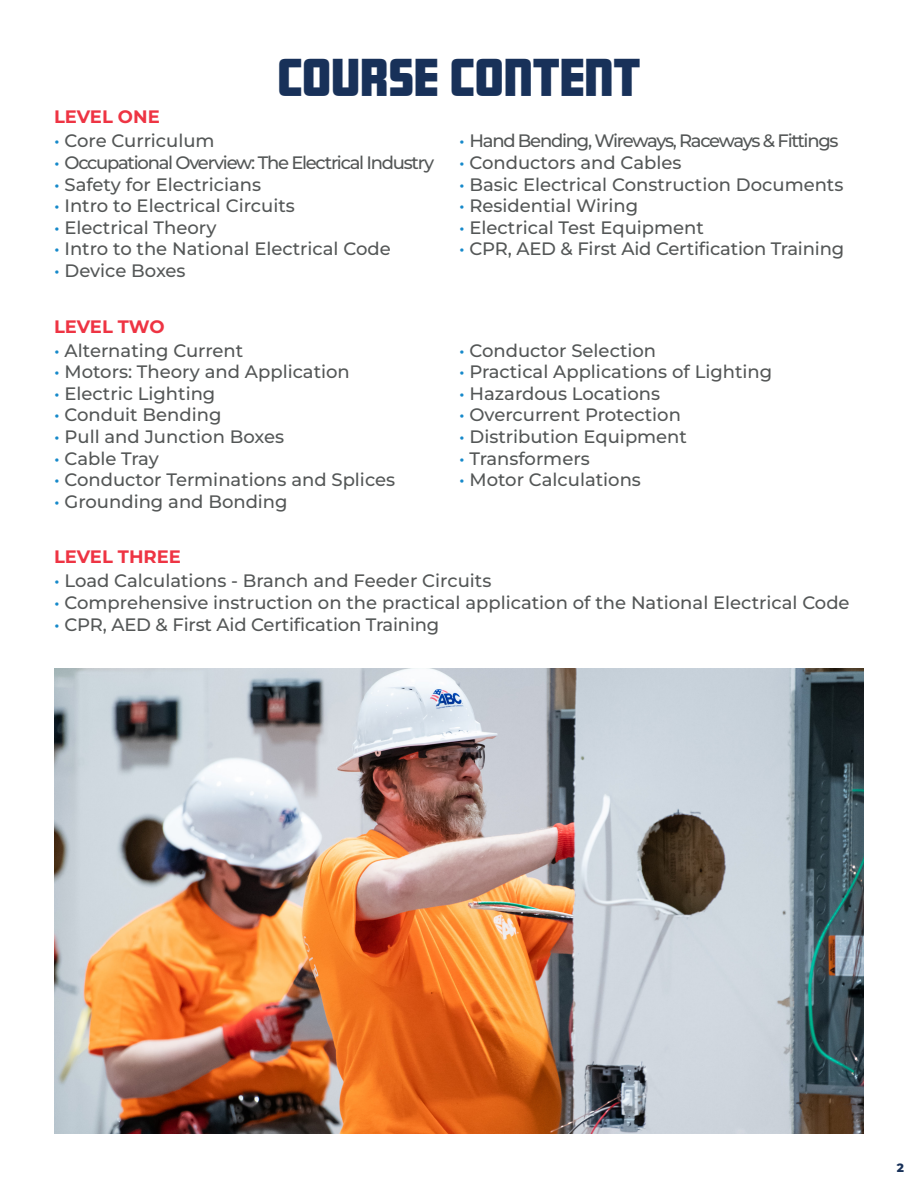
<style>
.page{position:relative;width:918px;height:1188px;background:#fff}
.page>*{position:absolute;margin:0;border:0;box-sizing:border-box;transform-origin:0 0}
.t1{font:900 46.5px "Amboy";color:#183159}
.t2{font:500 18px "Montserrat";color:#545757}
.t3{font:500 18px "Montserrat";letter-spacing:-.07em;color:#545757}
.t4{font:100 18px "Montserrat";color:#ee3443}
.t5{font:800 12px "Montserrat";color:#183159}
.s1{color:#1689ca}
</style>
<div class="page">
<img style="left:54px;top:669px;width:810px;height:465px">
<p class="t1" style="left:277px;top:50px;width:365px">COURSE CONTENT</p>
<p class="t4" style="left:54px;top:105px;width:107px">LEVEL ONE</p>
<p class="t2" style="left:54px;top:129px;width:162px"><span class="s1">•</span> Core Curriculum</p>
<p class="t3" style="left:54px;top:151px;width:382px"><span class="s1">•</span> Occupational Overview: The Electrical Industry</p>
<p class="t2" style="left:54px;top:172px;width:209px"><span class="s1">•</span> Safety for Electricians</p>
<p class="t2" style="left:54px;top:194px;width:242px"><span class="s1">•</span> Intro to Electrical Circuits</p>
<p class="t2" style="left:54px;top:215px;width:164px"><span class="s1">•</span> Electrical Theory</p>
<p class="t2" style="left:54px;top:237px;width:338px"><span class="s1">•</span> Intro to the National Electrical Code</p>
<p class="t2" style="left:54px;top:259px;width:133px"><span class="s1">•</span> Device Boxes</p>
<p class="t4" style="left:54px;top:314px;width:112px">LEVEL TWO</p>
<p class="t2" style="left:54px;top:338px;width:191px"><span class="s1">•</span> Alternating Current</p>
<p class="t2" style="left:54px;top:360px;width:297px"><span class="s1">•</span> Motors: Theory and Application</p>
<p class="t2" style="left:54px;top:381px;width:163px"><span class="s1">•</span> Electric Lighting</p>
<p class="t2" style="left:54px;top:403px;width:169px"><span class="s1">•</span> Conduit Bending</p>
<p class="t2" style="left:54px;top:425px;width:232px"><span class="s1">•</span> Pull and Junction Boxes</p>
<p class="t2" style="left:54px;top:446px;width:106px"><span class="s1">•</span> Cable Tray</p>
<p class="t2" style="left:54px;top:468px;width:343px"><span class="s1">•</span> Conductor Terminations and Splices</p>
<p class="t2" style="left:54px;top:489px;width:235px"><span class="s1">•</span> Grounding and Bonding</p>
<p class="t3" style="left:459px;top:129px;width:381px"><span class="s1">•</span> Hand Bending, Wireways, Raceways &amp; Fittings</p>
<p class="t2" style="left:459px;top:151px;width:224px"><span class="s1">•</span> Conductors and Cables</p>
<p class="t2" style="left:459px;top:172px;width:386px"><span class="s1">•</span> Basic Electrical Construction Documents</p>
<p class="t2" style="left:459px;top:194px;width:181px"><span class="s1">•</span> Residential Wiring</p>
<p class="t2" style="left:459px;top:215px;width:246px"><span class="s1">•</span> Electrical Test Equipment</p>
<p class="t2" style="left:459px;top:237px;width:387px"><span class="s1">•</span> CPR, AED &amp; First Aid Certification Training</p>
<p class="t2" style="left:459px;top:338px;width:199px"><span class="s1">•</span> Conductor Selection</p>
<p class="t2" style="left:459px;top:360px;width:315px"><span class="s1">•</span> Practical Applications of Lighting</p>
<p class="t2" style="left:459px;top:381px;width:203px"><span class="s1">•</span> Hazardous Locations</p>
<p class="t2" style="left:459px;top:403px;width:223px"><span class="s1">•</span> Overcurrent Protection</p>
<p class="t2" style="left:459px;top:425px;width:230px"><span class="s1">•</span> Distribution Equipment</p>
<p class="t2" style="left:459px;top:446px;width:132px"><span class="s1">•</span> Transformers</p>
<p class="t2" style="left:459px;top:468px;width:183px"><span class="s1">•</span> Motor Calculations</p>
<p class="t4" style="left:54px;top:545px;width:129px">LEVEL THREE</p>
<p class="t2" style="left:54px;top:569px;width:439px"><span class="s1">•</span> Load Calculations - Branch and Feeder Circuits</p>
<p class="t2" style="left:54px;top:591px;width:797px"><span class="s1">•</span> Comprehensive instruction on the practical application of the National Electrical Code</p>
<p class="t2" style="left:54px;top:612px;width:387px"><span class="s1">•</span> CPR, AED &amp; First Aid Certification Training</p>
<p class="t5" style="left:897px;top:1160px;width:9px">2</p>
</div>
